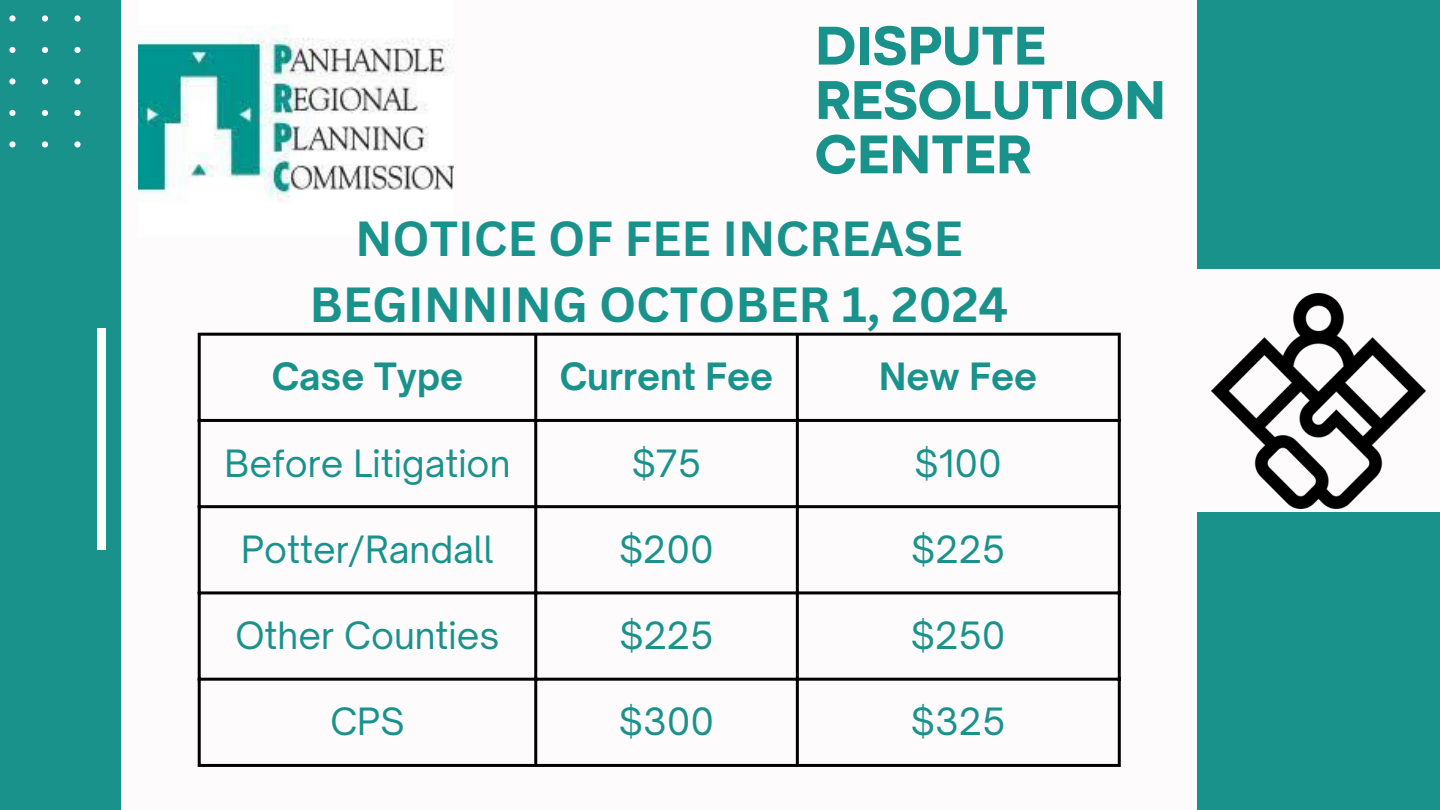
<style>
.page{position:relative;width:1440px;height:810px;background:#fdfbfb}
.page>*{position:absolute;margin:0;border:0;box-sizing:border-box;transform-origin:0 0}
.t1{font:800 57px/54.4px "Codec Pro";color:#19928c}
.t2{font:700 48px "Canva Sans";color:#19928c}
.t3{font:36px "Open Sauce One";color:#19928c}
.t4{font:700 36px "Open Sauce One";color:#19928c}
</style>
<div class="page">
<div style="left:1197px;top:0;width:243px;height:810px;background:#19928c"></div>
<div style="left:0;top:0;width:122px;height:810px;background:#19928c"></div>
<div style="left:97px;top:328px;width:8px;height:222px;background:#fff"></div>
<svg style="left:9px;top:15px;width:72px;height:133px"></svg>
<img style="left:138px;top:26px;width:316px;height:174px">
<div style="left:1197px;top:269px;width:243px;height:243px;background:#fdfbfb"></div>
<img style="left:1211px;top:294px;width:215px;height:214px">
<hr style="left:198px;top:336px;width:3px;height:428px;background:#000">
<hr style="left:534px;top:336px;width:3px;height:428px;background:#000">
<hr style="left:796px;top:336px;width:3px;height:428px;background:#000">
<hr style="left:1118px;top:336px;width:3px;height:428px;background:#000">
<hr style="left:198px;top:333px;width:923px;height:3px;background:#000">
<hr style="left:198px;top:419px;width:923px;height:3px;background:#000">
<hr style="left:198px;top:505px;width:923px;height:3px;background:#000">
<hr style="left:198px;top:591px;width:923px;height:3px;background:#000">
<hr style="left:198px;top:678px;width:923px;height:3px;background:#000">
<hr style="left:198px;top:764px;width:923px;height:3px;background:#000">
<p class="t1" style="left:815px;top:23px;width:353px">DISPUTE<br>RESOLUTION<br>CENTER</p>
<p class="t2" style="left:355px;top:204px;width:609px">NOTICE OF FEE INCREASE</p>
<p class="t2" style="left:309px;top:271px;width:701px">BEGINNING OCTOBER 1, 2024</p>
<h1 class="t4" style="left:272px;top:354px;width:193px">Case Type</h1>
<p class="t4" style="left:560px;top:354px;width:215px">Current Fee</p>
<p class="t4" style="left:879px;top:354px;width:160px">New Fee</p>
<p class="t3" style="left:225px;top:441px;width:287px">Before Litigation</p>
<p class="t3" style="left:632px;top:441px;width:71px">$75</p>
<p class="t3" style="left:915px;top:441px;width:89px">$100</p>
<p class="t3" style="left:241px;top:527px;width:254px">Potter/Randall</p>
<p class="t3" style="left:619px;top:527px;width:97px">$200</p>
<p class="t3" style="left:911px;top:527px;width:96px">$225</p>
<p class="t3" style="left:235px;top:613px;width:266px">Other Counties</p>
<p class="t3" style="left:619px;top:613px;width:96px">$225</p>
<p class="t3" style="left:911px;top:613px;width:96px">$250</p>
<p class="t3" style="left:330px;top:699px;width:76px">CPS</p>
<p class="t3" style="left:619px;top:699px;width:97px">$300</p>
<p class="t3" style="left:911px;top:699px;width:96px">$325</p>
</div>
